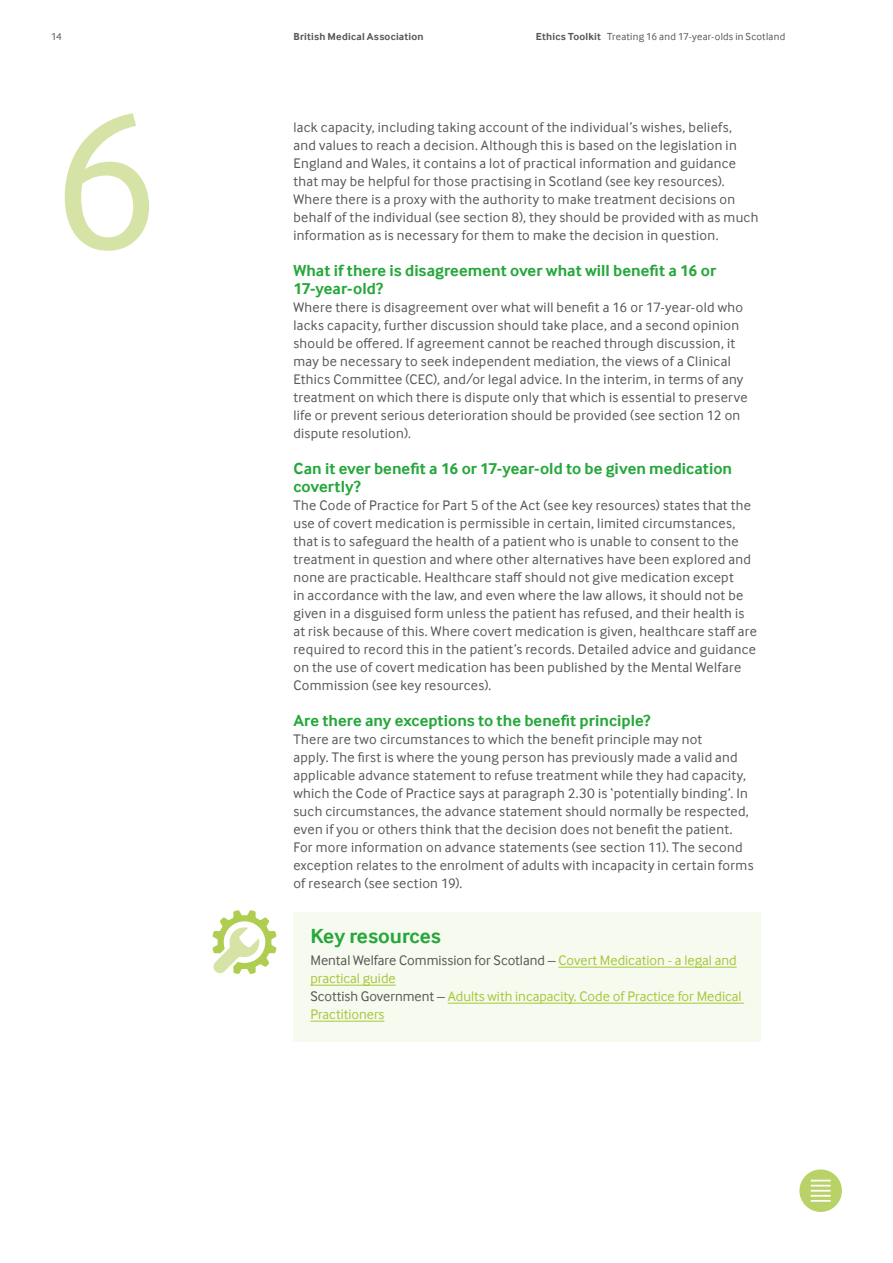
<style>
.page{position:relative;width:893px;height:1263px;background:#fff}
.page>*{position:absolute;margin:0;border:0;box-sizing:border-box;transform-origin:0 0}
.t1{font:201px "Inter Face";color:#d5e3a6}
.t2{font:700 21px "Inter Face";color:#26a73b}
.t3{font:700 16.5px/18px "Inter Face";letter-spacing:.005em;color:#26a73b}
.t4{font:14.25px/18px "Inter Face";letter-spacing:.02em;color:#575756}
.t5{font:14.25px/18px "Inter Face";color:#a5c73a}
.t6{font:10.5px "Inter Face";letter-spacing:.025em;color:#575756}
.t7{font:700 10.5px "Inter Face";letter-spacing:.02em;color:#575756}
.s1{font-weight:700}
.s2{color:#575756}
</style>
<div class="page">
<div style="left:799px;top:1169px;width:43px;height:43px;background:#b9d267;border-radius:50%"></div>
<svg style="left:811px;top:1180px;width:20px;height:11px"></svg>
<hr style="left:811px;top:1195px;width:20px;height:2px;background:#fff">
<hr style="left:811px;top:1200px;width:20px;height:2px;background:#fff">
<div style="left:293px;top:912px;width:468px;height:129px;background:#f7faef"></div>
<hr style="left:558px;top:967px;width:179px;height:1px;background:#a5c73a">
<hr style="left:310px;top:985px;width:86px;height:1px;background:#a5c73a">
<hr style="left:448px;top:1003px;width:296px;height:1px;background:#a5c73a">
<hr style="left:310px;top:1021px;width:74px;height:1px;background:#a5c73a">
<svg style="left:213px;top:910px;width:63px;height:64px"></svg>
<p class="t6" style="left:51px;top:31px;width:12px">14</p>
<p class="t7" style="left:293px;top:30px;width:132px">British Medical Association</p>
<p class="t6" style="left:536px;top:31px;width:251px"><span class="s1">Ethics Toolkit</span> Treating 16 and 17-year-olds in Scotland</p>
<h1 class="t1" style="left:51px;top:67px;width:110px">6</h1>
<p class="t4" style="left:293px;top:118px;width:466px">lack capacity, including taking account of the individual’s wishes, beliefs,<br>and values to reach a decision. Although this is based on the legislation in England and Wales, it contains a lot of practical information and guidance that may be helpful for those practising in Scotland (see key resources).<br>Where there is a proxy with the authority to make treatment decisions on behalf of the individual (see section 8), they should be provided with as much information as is necessary for them to make the decision in question.</p>
<p class="t3" style="left:293px;top:261px;width:424px">What if there is disagreement over what will benefit a 16 or<br>17-year-old?</p>
<p class="t4" style="left:293px;top:298px;width:456px">Where there is disagreement over what will benefit a 16 or 17-year-old who lacks capacity, further discussion should take place, and a second opinion should be offered. If agreement cannot be reached through discussion, it may be necessary to seek independent mediation, the views of a Clinical Ethics Committee (CEC), and/or legal advice. In the interim, in terms of any treatment on which there is dispute only that which is essential to preserve life or prevent serious deterioration should be provided (see section 12 on dispute resolution).</p>
<p class="t3" style="left:293px;top:459px;width:440px">Can it ever benefit a 16 or 17-year-old to be given medication covertly?</p>
<p class="t4" style="left:293px;top:496px;width:465px">The Code of Practice for Part 5 of the Act (see key resources) states that the use of covert medication is permissible in certain, limited circumstances, that is to safeguard the health of a patient who is unable to consent to the treatment in question and where other alternatives have been explored and none are practicable. Healthcare staff should not give medication except<br>in accordance with the law, and even where the law allows, it should not be given in a disguised form unless the patient has refused, and their health is at risk because of this. Where covert medication is given, healthcare staff are required to record this in the patient’s records. Detailed advice and guidance on the use of covert medication has been published by the Mental Welfare Commission (see key resources).</p>
<p class="t3" style="left:293px;top:711px;width:358px">Are there any exceptions to the benefit principle?</p>
<p class="t4" style="left:293px;top:730px;width:462px">There are two circumstances to which the benefit principle may not<br>apply. The first is where the young person has previously made a valid and applicable advance statement to refuse treatment while they had capacity, which the Code of Practice says at paragraph 2.30 is ‘potentially binding’. In such circumstances, the advance statement should normally be respected, even if you or others think that the decision does not benefit the patient.<br>For more information on advance statements (see section 11). The second exception relates to the enrolment of adults with incapacity in certain forms of research (see section 19).</p>
<h2 class="t2" style="left:310px;top:924px;width:132px">Key resources</h2>
<p class="t5" style="left:310px;top:951px;width:433px"><span class="s2">Mental Welfare Commission for Scotland –</span> Covert Medication - a legal and practical guide<br><span class="s2">Scottish Government –</span> Adults with incapacity. Code of Practice for Medical Practitioners</p>
</div>
